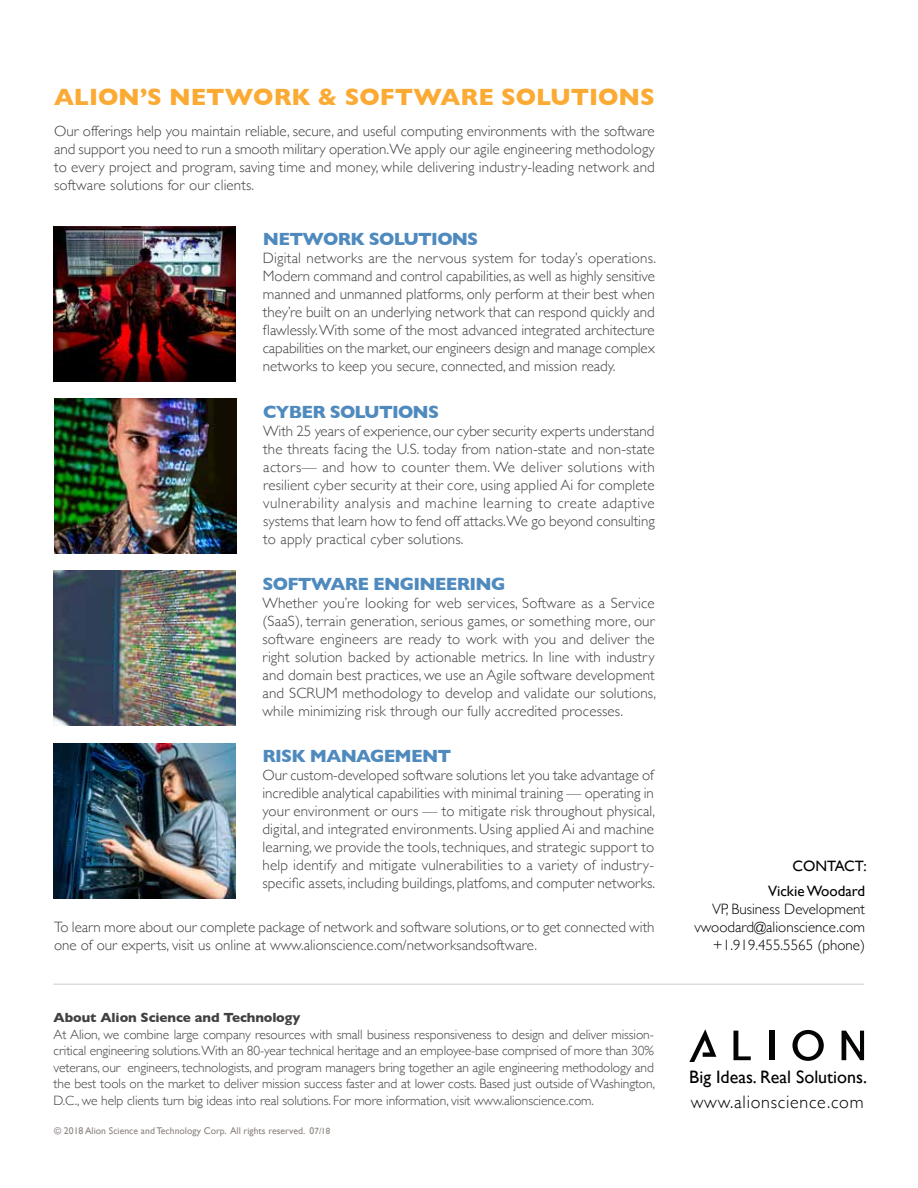
<style>
.page{position:relative;width:918px;height:1188px;background:#fff}
.page>*{position:absolute;margin:0;border:0;box-sizing:border-box;transform-origin:0 0}
.t1{font:700 24px "Gill Sans";color:#fbaa34}
.t2{font:700 18px "Gill Sans";letter-spacing:-.04em;color:#4f8abe}
.t3{font:18px "Gill Sans";color:#000}
.t4{font:300 18px "Gill Sans";letter-spacing:.04em;color:#000}
.t5{font:300 15px/18px "Gill Sans";color:#414042;text-align:justify}
.t6{font:300 15px/18px "Gill Sans";color:#000;text-align:right}
.t7{font:15px/24.8px "Gill Sans";color:#000;text-align:right}
.t8{font:300 13.5px/16.5px "Gill Sans";letter-spacing:-.005em;color:#414042;text-align:justify}
.t9{font:700 13.5px "Gill Sans";letter-spacing:-.005em;color:#414042}
.t10{font:9.75px "Gill Sans";color:#8d827e}
.s1{font-size:9px}
</style>
<div class="page">
<svg style="left:842px;top:1031px;width:22px;height:29px"></svg>
<svg style="left:733px;top:1031px;width:18px;height:29px"></svg>
<div style="left:769px;top:1031px;width:5px;height:29px;background:#020405"></div>
<svg style="left:792px;top:1030px;width:32px;height:31px"></svg>
<svg style="left:689px;top:1029px;width:27px;height:33px"></svg>
<hr style="left:53px;top:984px;width:811px;height:1px;background:#7d716d">
<img style="left:54px;top:399px;width:182px;height:155px">
<img style="left:54px;top:226px;width:182px;height:155px">
<img style="left:53px;top:743px;width:183px;height:155px">
<img style="left:53px;top:571px;width:183px;height:155px">
<h1 class="t1" style="left:54px;top:78px;width:602px">ALION’S NETWORK &amp; SOFTWARE SOLUTIONS</h1>
<p class="t5" style="left:54px;top:122px;width:602px">Our offerings help you maintain reliable, secure, and useful computing environments with the software and support you need to run a smooth military operation.We apply our agile engineering methodology to every project and program, saving time and money, while delivering industry-leading network and software solutions for our clients.</p>
<p class="t2" style="left:263px;top:225px;width:217px">NETWORK SOLUTIONS</p>
<p class="t5" style="left:263px;top:249px;width:395px">Digital networks are the nervous system for today’s operations.<br>Modern command and control capabilities, as well as highly sensitive manned and unmanned platforms, only perform at their best when they’re built on an underlying network that can respond quickly and flawlessly. With some of the most advanced integrated architecture capabilities on the market, our engineers design and manage complex networks to keep you secure, connected, and mission ready.</p>
<p class="t2" style="left:263px;top:397px;width:177px">CYBER SOLUTIONS</p>
<p class="t5" style="left:263px;top:421px;width:393px">With 25 years of experience, our cyber security experts understand the threats facing the U.S. today from nation-state and non-state actors— and how to counter them. We deliver solutions with resilient cyber security at their core, using applied Ai for complete vulnerability analysis and machine learning to create adaptive systems that learn how to fend off attacks.We go beyond consulting to apply practical cyber solutions.</p>
<p class="t2" style="left:262px;top:570px;width:245px">SOFTWARE ENGINEERING</p>
<p class="t5" style="left:262px;top:593px;width:395px">Whether you’re looking for web services, Software as a Service (SaaS), terrain generation, serious games, or something more, our software engineers are ready to work with you and deliver the right solution backed by actionable metrics. In line with industry and domain best practices, we use an Agile software development and SCRUM methodology to develop and validate our solutions, while minimizing risk through our fully accredited processes.</p>
<p class="t2" style="left:262px;top:742px;width:190px">RISK MANAGEMENT</p>
<p class="t5" style="left:262px;top:766px;width:394px">Our custom-developed software solutions let you take advantage of incredible analytical capabilities with minimal training — operating in your environment or ours — to mitigate risk throughout physical, digital, and integrated environments. Using applied Ai and machine learning, we provide the tools, techniques, and strategic support to help identify and mitigate vulnerabilities to a variety of industry&shy;specific assets, including buildings, platfoms, and computer networks.</p>
<p class="t5" style="left:54px;top:917px;width:602px">To learn more about our complete package of network and software solutions, or to get connected with one of our experts, visit us online at www.alionscience.com/networksandsoftware.</p>
<p class="t9" style="left:54px;top:1007px;width:248px">About Alion Science and Technology</p>
<p class="t8" style="left:54px;top:1025px;width:603px">At Alion, we combine large company resources with small business responsiveness to design and deliver mission&shy;critical engineering solutions.With an 80-year technical heritage and an employee-base comprised of more than 30% veterans, our engineers, technologists, and program managers bring together an agile engineering methodology and the best tools on the market to deliver mission success faster and at lower costs. Based just outside of Washington, D.C., we help clients turn big ideas into real solutions. For more information, visit www.alionscience.com.</p>
<p class="t10" style="left:54px;top:1125px;width:278px">© 2018 Alion Science and Technology Corp. All rights reserved. 0<span class="s1">7/18</span></p>
<p class="t7" style="left:768px;top:853px;width:100px">CONTACT:<br>Vickie Woodard</p>
<p class="t6" style="left:694px;top:899px;width:172px">VP, Business Development vwoodard@alionscience.com +1.919.455.5565 (phone)</p>
<p class="t3" style="left:689px;top:1066px;width:179px">Big Ideas. Real Solutions.</p>
<p class="t4" style="left:691px;top:1088px;width:174px">www.alionscience.com</p>
</div>
